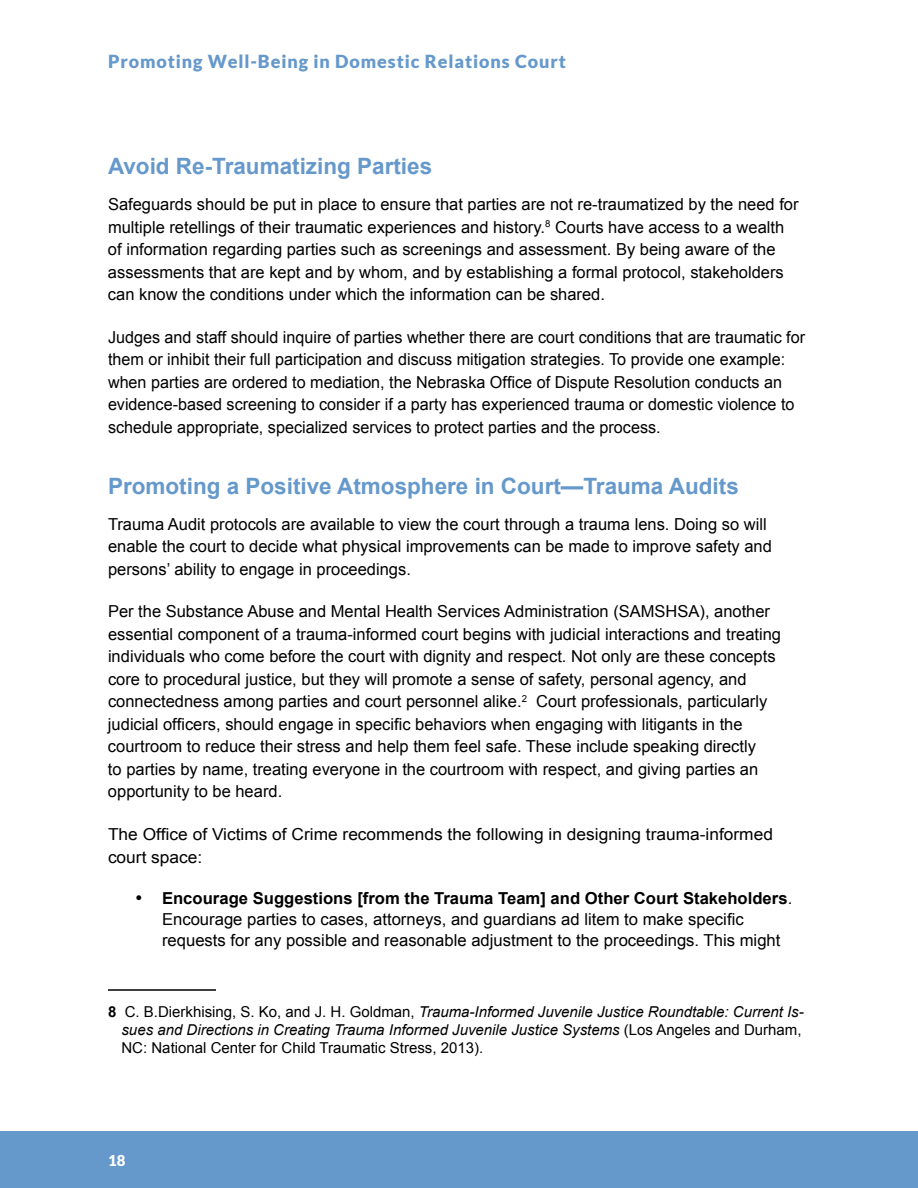
<style>
.page{position:relative;width:918px;height:1188px;background:#fff}
.page>*{position:absolute;margin:0;border:0;box-sizing:border-box;transform-origin:0 0}
.t1{font:700 22.5px "Arial";color:#6598cb}
.t2{font:900 18px "Lato";letter-spacing:.05em;color:#6598cb}
.t3{font:16.5px/22.5px "Arial";color:#000}
.t4{font:16.5px/22.5px "Arial";color:#000;scale:1.05 1}
.t5{font:italic 15px/18px "Arial";color:#000}
.t6{font:900 15px "Lato";color:#fff}
.s1{font-weight:700}
.s2{font-weight:700;font-style:normal}
.s3{font-style:normal}
</style>
<div class="page">
<div style="left:0;top:1131px;width:918px;height:57px;background:#6598cb"></div>
<hr style="left:108px;top:989px;width:108px;height:2px;background:#000">
<p class="t2" style="left:108px;top:51px;width:459px">Promoting Well-Being in Domestic Relations Court</p>
<h1 class="t1" style="left:108px;top:151px;width:326px">Avoid Re-Traumatizing Parties</h1>
<p class="t3" style="left:108px;top:193px;width:692px">Safeguards should be put in place to ensure that parties are not re-traumatized by the need for multiple retellings of their traumatic experiences and history.<sup>8</sup> Courts have access to a wealth of information regarding parties such as screenings and assessment. By being aware of the assessments that are kept and by whom, and by establishing a formal protocol, stakeholders can know the conditions under which the information can be shared.</p>
<p class="t3" style="left:108px;top:326px;width:699px">Judges and staff should inquire of parties whether there are court conditions that are traumatic for them or inhibit their full participation and discuss mitigation strategies. To provide one example: when parties are ordered to mediation, the Nebraska Office of Dispute Resolution conducts an evidence-based screening to consider if a party has experienced trauma or domestic violence to schedule appropriate, specialized services to protect parties and the process.</p>
<h1 class="t1" style="left:108px;top:471px;width:632px">Promoting a Positive Atmosphere in Court—Trauma Audits</h1>
<p class="t3" style="left:108px;top:513px;width:665px">Trauma Audit protocols are available to view the court through a trauma lens. Doing so will enable the court to decide what physical improvements can be made to improve safety and persons’ ability to engage in proceedings.</p>
<p class="t3" style="left:108px;top:600px;width:675px">Per the Substance Abuse and Mental Health Services Administration (SAMSHSA), another essential component of a trauma-informed court begins with judicial interactions and treating individuals who come before the court with dignity and respect. Not only are these concepts core to procedural justice, but they will promote a sense of safety, personal agency, and connectedness among parties and court personnel alike.<sup>2</sup> Court professionals, particularly judicial officers, should engage in specific behaviors when engaging with litigants in the courtroom to reduce their stress and help them feel safe. These include speaking directly<br>to parties by name, treating everyone in the courtroom with respect, and giving parties an opportunity to be heard.</p>
<p class="t4" style="left:108px;top:823px;width:635px">The Office of Victims of Crime recommends the following in designing trauma-informed court space:</p>
<p class="t3" style="left:162px;top:888px;width:632px;line-height:21px;text-indent:-27px">• <span class="s1">Encourage Suggestions [from the Trauma Team] and Other Court Stakeholders</span>.<br>Encourage parties to cases, attorneys, and guardians ad litem to make specific requests for any possible and reasonable adjustment to the proceedings. This might</p>
<p class="t5" style="left:121px;top:1003px;width:684px;text-indent:-13px"><span class="s2">8</span> <span class="s3">C. B.Dierkhising, S. Ko, and J. H. Goldman,</span> Trauma-Informed Juvenile Justice Roundtable: Current Is&shy;sues and Directions in Creating Trauma Informed Juvenile Justice Systems <span class="s3">(Los Angeles and Durham,<br>NC: National Center for Child Traumatic Stress, 2013).</span></p>
<p class="t6" style="left:108px;top:1151px;width:19px">18</p>
</div>
